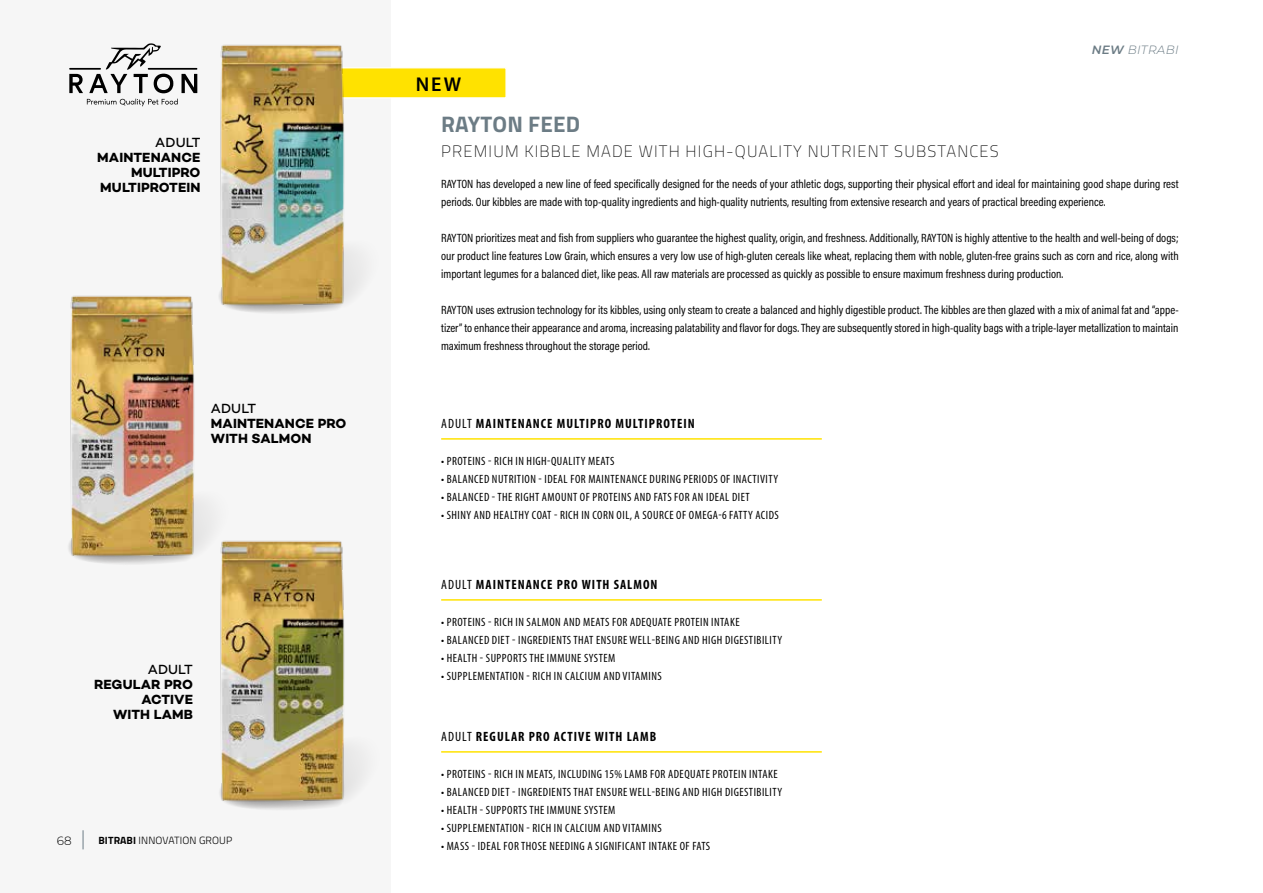
<style>
.page{position:relative;width:1263px;height:893px;background:#fff}
.page>*{position:absolute;margin:0;border:0;box-sizing:border-box;transform-origin:0 0}
.t1{font:700 22.5px "Titillium";letter-spacing:.01em;color:#6c7c85}
.t2{font:600 20.1px "Myriad Pro";color:#000}
.t3{font:100 16.5px "Titillium";letter-spacing:.07em;color:#000}
.t4{font:700 condensed 13.5px "Myriad Pro";letter-spacing:.075em;color:#000}
.t5{font:700 13.5px/15px "Campton";letter-spacing:.01em;color:#000;text-align:right}
.t6{font:500 13.5px "Campton";letter-spacing:.005em;color:#000}
.t7{font:12px/18px "Acumin Pro Cond";color:#000;text-align:justify}
.t8{font:condensed 12px "Myriad Pro";letter-spacing:.04em;color:#000}
.t9{font:italic 300 12px "Montserrat";letter-spacing:.025em;color:#6c7c85}
.t10{font:300 12px "Montserrat";color:#000}
.t11{font:300 10.5px "Titillium";letter-spacing:.01em;color:#000}
.s1{font-weight:700}
.s2{font-weight:600}
.s3{font-weight:400}
</style>
<div class="page">
<div style="left:0;top:0;width:391px;height:893px;background:#f6f6f6"></div>
<svg style="left:83px;top:830px;width:1px;height:19px"></svg>
<div style="left:325px;top:67px;width:182px;height:32px;background:#ffe200;border:1px solid #fff"></div>
<hr style="left:441px;top:438px;width:381px;height:2px;background:#ffe200">
<hr style="left:441px;top:599px;width:381px;height:2px;background:#ffe200">
<hr style="left:441px;top:751px;width:381px;height:2px;background:#ffe200">
<svg style="left:87px;top:99px;width:91px;height:7px"></svg>
<svg style="left:69px;top:43px;width:129px;height:50px"></svg>
<svg style="left:234px;top:250px;width:128px;height:63px"></svg>
<svg style="left:83px;top:502px;width:128px;height:62px"></svg>
<svg style="left:233px;top:747px;width:130px;height:63px"></svg>
<img style="left:219px;top:44px;width:130px;height:265px">
<img style="left:68px;top:295px;width:131px;height:265px">
<img style="left:220px;top:540px;width:129px;height:265px">
<p class="t6" style="left:155px;top:133px;width:47px">ADULT</p>
<p class="t5" style="left:97px;top:149px;width:105px">MAINTENANCE<br>MULTIPRO<br>MULTIPROTEIN</p>
<p class="t6" style="left:211px;top:400px;width:47px">ADULT</p>
<p class="t5" style="left:211px;top:416px;width:137px;text-align:left">MAINTENANCE PRO<br>WITH SALMON</p>
<p class="t6" style="left:148px;top:661px;width:47px">ADULT</p>
<p class="t5" style="left:94px;top:677px;width:100px">REGULAR PRO<br>ACTIVE<br>WITH LAMB</p>
<p class="t10" style="left:57px;top:833px;width:16px">68</p>
<p class="t11" style="left:98px;top:832px;width:135px"><span class="s1">BITRABI</span> INNOVATION GROUP</p>
<h2 class="t2" style="left:416px;top:71px;width:47px">NEW</h2>
<h1 class="t1" style="left:441px;top:107px;width:140px">RAYTON FEED</h1>
<h3 class="t3" style="left:441px;top:140px;width:559px">PREMIUM KIBBLE MADE WITH HIGH-QUALITY NUTRIENT SUBSTANCES</h3>
<p class="t9" style="left:1092px;top:42px;width:88px"><span class="s2">NEW</span> BITRABI</p>
<p class="t7" style="left:441px;top:175px;width:739px">RAYTON has developed a new line of feed specifically designed for the needs of your athletic dogs, supporting their physical effort and ideal for maintaining good shape during rest periods. Our kibbles are made with top-quality ingredients and high-quality nutrients, resulting from extensive research and years of practical breeding experience.</p>
<p class="t7" style="left:441px;top:229px;width:739px">RAYTON prioritizes meat and fish from suppliers who guarantee the highest quality, origin, and freshness. Additionally, RAYTON is highly attentive to the health and well-being of dogs; our product line features Low Grain, which ensures a very low use of high-gluten cereals like wheat, replacing them with noble, gluten-free grains such as corn and rice, along with important legumes for a balanced diet, like peas. All raw materials are processed as quickly as possible to ensure maximum freshness during production.</p>
<p class="t7" style="left:441px;top:301px;width:739px">RAYTON uses extrusion technology for its kibbles, using only steam to create a balanced and highly digestible product. The kibbles are then glazed with a mix of animal fat and “appe&shy;tizer” to enhance their appearance and aroma, increasing palatability and flavor for dogs. They are subsequently stored in high-quality bags with a triple-layer metallization to maintain maximum freshness throughout the storage period.</p>
<p class="t4" style="left:441px;top:415px;width:255px"><span class="s3">ADULT</span> MAINTENANCE MULTIPRO MULTIPROTEIN</p>
<p class="t8" style="left:441px;top:453px;width:175px">• PROTEINS - RICH IN HIGH-QUALITY MEATS</p>
<p class="t8" style="left:441px;top:471px;width:338px">• BALANCED NUTRITION - IDEAL FOR MAINTENANCE DURING PERIODS OF INACTIVITY</p>
<p class="t8" style="left:441px;top:489px;width:310px">• BALANCED - THE RIGHT AMOUNT OF PROTEINS AND FATS FOR AN IDEAL DIET</p>
<p class="t8" style="left:441px;top:507px;width:339px">• SHINY AND HEALTHY COAT - RICH IN CORN OIL, A SOURCE OF OMEGA-6 FATTY ACIDS</p>
<p class="t4" style="left:441px;top:576px;width:218px"><span class="s3">ADULT</span> MAINTENANCE PRO WITH SALMON</p>
<p class="t8" style="left:441px;top:614px;width:300px">• PROTEINS - RICH IN SALMON AND MEATS FOR ADEQUATE PROTEIN INTAKE</p>
<p class="t8" style="left:441px;top:632px;width:342px">• BALANCED DIET - INGREDIENTS THAT ENSURE WELL-BEING AND HIGH DIGESTIBILITY</p>
<p class="t8" style="left:441px;top:650px;width:176px">• HEALTH - SUPPORTS THE IMMUNE SYSTEM</p>
<p class="t8" style="left:441px;top:668px;width:222px">• SUPPLEMENTATION - RICH IN CALCIUM AND VITAMINS</p>
<p class="t4" style="left:441px;top:728px;width:217px"><span class="s3">ADULT</span> REGULAR PRO ACTIVE WITH LAMB</p>
<p class="t8" style="left:441px;top:766px;width:338px">• PROTEINS - RICH IN MEATS, INCLUDING 15% LAMB FOR ADEQUATE PROTEIN INTAKE</p>
<p class="t8" style="left:441px;top:784px;width:342px">• BALANCED DIET - INGREDIENTS THAT ENSURE WELL-BEING AND HIGH DIGESTIBILITY</p>
<p class="t8" style="left:441px;top:802px;width:176px">• HEALTH - SUPPORTS THE IMMUNE SYSTEM</p>
<p class="t8" style="left:441px;top:820px;width:222px">• SUPPLEMENTATION - RICH IN CALCIUM AND VITAMINS</p>
<p class="t8" style="left:441px;top:838px;width:271px">• MASS - IDEAL FOR THOSE NEEDING A SIGNIFICANT INTAKE OF FATS</p>
</div>
